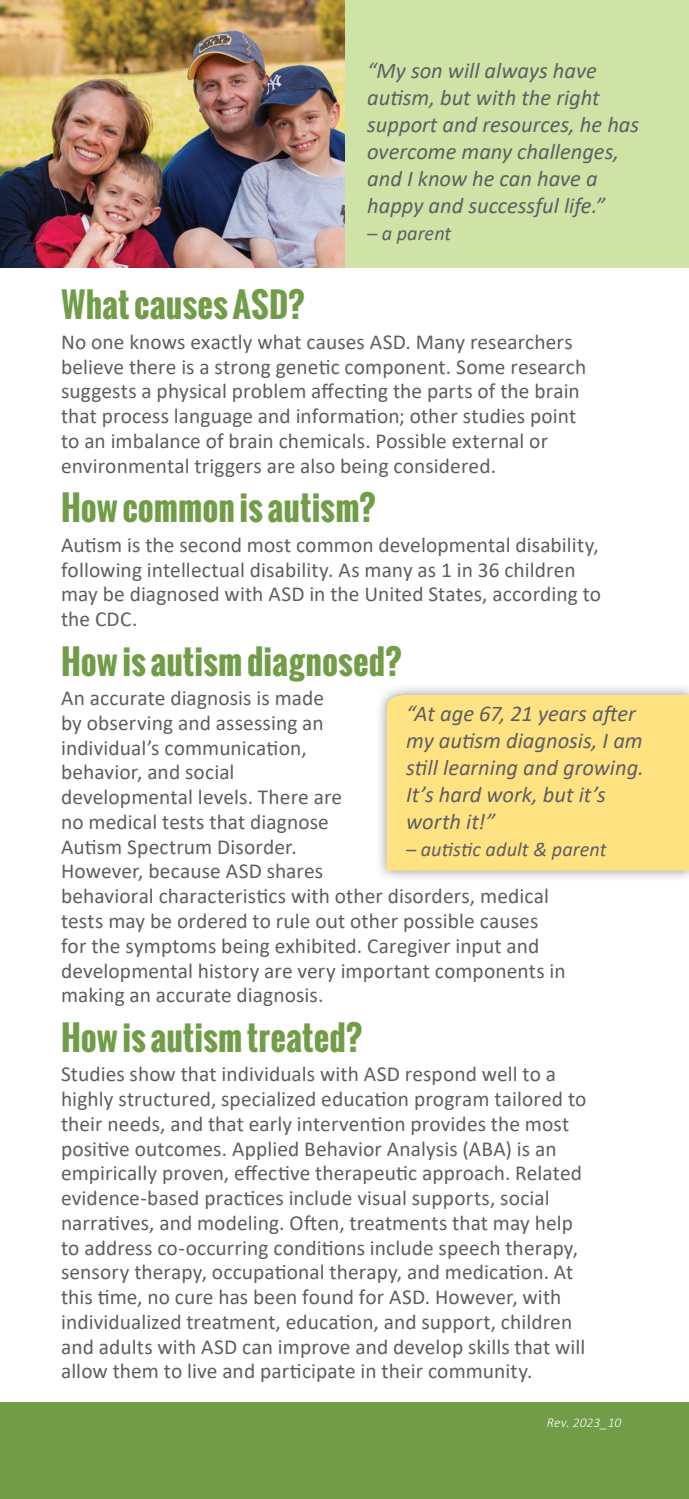
<style>
.page{position:relative;width:689px;height:1499px;background:#fff}
.page>*{position:absolute;margin:0;border:0;box-sizing:border-box;transform-origin:0 0}
.t1{font:700 33.75px "Oswald";letter-spacing:.005em;color:#719d49}
.t2{font:italic 22.5px/27px "Calibri";color:#5f5f62}
.t3{font:21.38px/24.8px "Calibri";letter-spacing:.005em;color:#5f5f62}
.t4{font:italic 20.25px "Calibri";color:#5f5f62}
.t5{font:italic 300 13.5px "Calibri";letter-spacing:.01em;color:#fff}
</style>
<div class="page">
<div style="left:10px;top:0;width:678px;height:268px;background:#cfe3a6"></div>
<div style="left:0;top:1402px;width:688px;height:96px;background:#729c48"></div>
<img style="left:0;top:0;width:344px;height:268px">
<div style="left:375px;top:683px;width:313px;height:199px;background:#231f20;opacity:.45"></div>
<div style="left:386px;top:695px;width:302px;height:175px;background:#ffe383"></div>
<p class="t2" style="left:367px;top:56px;width:273px">“My son will always have autism, but with the right support and resources, he has overcome many challenges, and I know he can have a happy and successful life.”</p>
<p class="t4" style="left:367px;top:219px;width:86px">– a parent</p>
<p class="t1" style="left:61px;top:280px;width:245px">What causes ASD?</p>
<p class="t3" style="left:61px;top:329px;width:526px">No one knows exactly what causes ASD. Many researchers believe there is a strong genetic component. Some research suggests a physical problem affecting the parts of the brain that process language and information; other studies point to an imbalance of brain chemicals. Possible external or environmental triggers are also being considered.</p>
<p class="t1" style="left:61px;top:482px;width:316px">How common is autism?</p>
<p class="t3" style="left:61px;top:532px;width:541px">Autism is the second most common developmental disability, following intellectual disability. As many as 1 in 36 children may be diagnosed with ASD in the United States, according to the CDC.</p>
<p class="t1" style="left:61px;top:636px;width:342px">How is autism diagnosed?</p>
<p class="t3" style="left:61px;top:685px;width:506px">An accurate diagnosis is made<br>by observing and assessing an<br>individual’s communication,<br>behavior, and social<br>developmental levels. There are<br>no medical tests that diagnose<br>Autism Spectrum Disorder.<br>However, because ASD shares<br>behavioral characteristics with other disorders, medical tests may be ordered to rule out other possible causes for the symptoms being exhibited. Caregiver input and developmental history are very important components in making an accurate diagnosis.</p>
<p class="t1" style="left:61px;top:1012px;width:303px">How is autism treated?</p>
<p class="t3" style="left:61px;top:1061px;width:527px">Studies show that individuals with ASD respond well to a highly structured, specialized education program tailored to their needs, and that early intervention provides the most positive outcomes. Applied Behavior Analysis (ABA) is an empirically proven, effective therapeutic approach. Related evidence-based practices include visual supports, social narratives, and modeling. Often, treatments that may help to address co-occurring conditions include speech therapy, sensory therapy, occupational therapy, and medication. At this time, no cure has been found for ASD. However, with individualized treatment, education, and support, children and adults with ASD can improve and develop skills that will allow them to live and participate in their community.</p>
<p class="t2" style="left:406px;top:699px;width:239px">“At age 67, 21 years after my autism diagnosis, I am still learning and growing.<br>It’s hard work, but it’s worth it!”</p>
<p class="t4" style="left:406px;top:835px;width:202px">– autistic adult &amp; parent</p>
<p class="t5" style="left:546px;top:1414px;width:76px">Rev. 2023_10</p>
</div>
